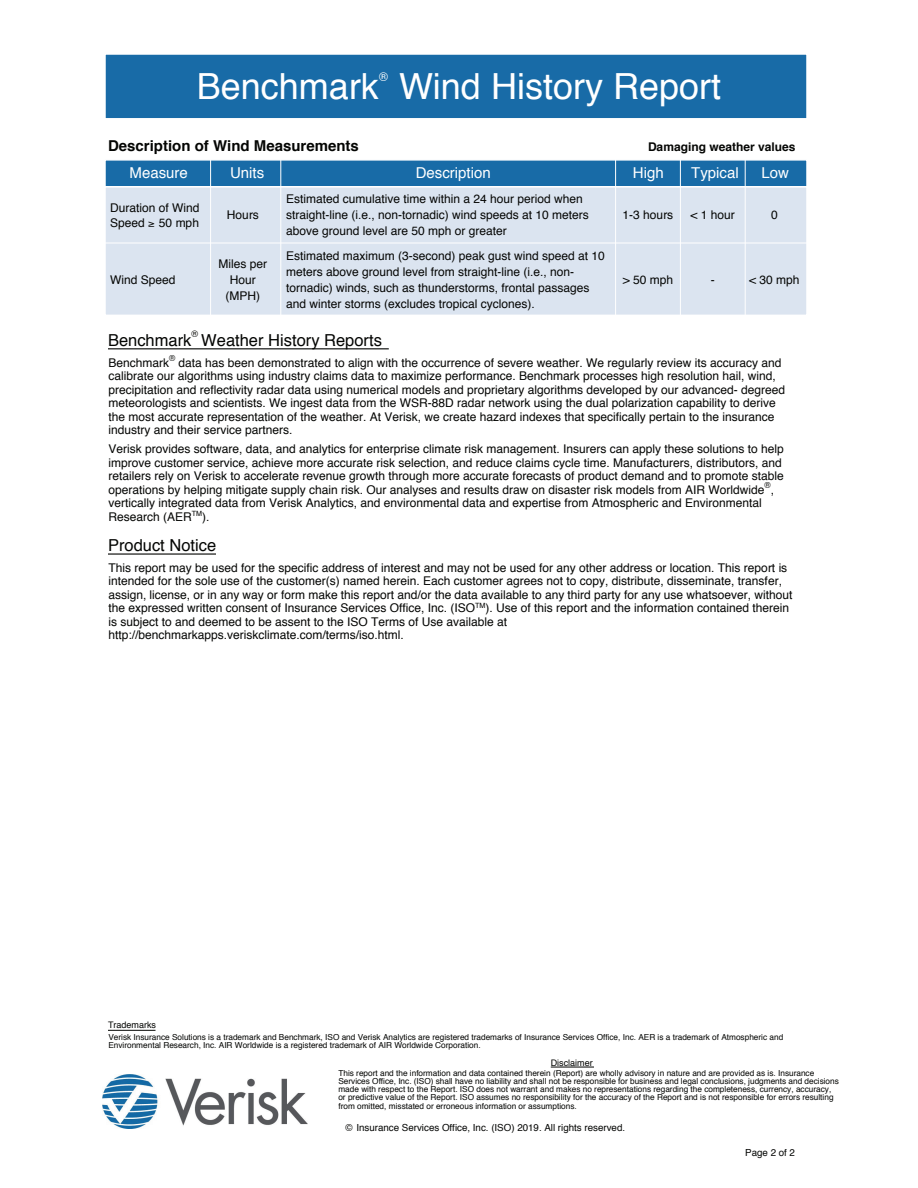
<style>
.page{position:relative;width:918px;height:1188px;background:#fff}
.page>*{position:absolute;margin:0;border:0;box-sizing:border-box;transform-origin:0 0}
.t1{font:36px "Helvetica";color:#fff}
.t2{font:16.5px "Helvetica";color:#040503}
.t3{font:15px "Helvetica";color:#fff}
.t4{font:700 15px "Helvetica";color:#040503}
.t5{font:12px/13.5px "Helvetica";color:#040503}
.t6{font:700 12px "Helvetica";color:#040503}
.t7{font:12px "Helvetica";color:#fff}
.t8{font:9.75px "Helvetica";color:#040503}
.t9{font:9px "Helvetica";color:#040503}
.t10{font:8.25px/8.2px "Helvetica";color:#040503}
</style>
<div class="page">
<div style="left:104px;top:53px;width:704px;height:67px;background:#186ba7;border:2px solid #fff"></div>
<div style="left:104px;top:159px;width:704px;height:29px;background:#186ba7;border:2px solid #fff"></div>
<div style="left:104px;top:186px;width:704px;height:130px;background:#dbe4f0;border:2px solid #fff"></div>
<hr style="left:105px;top:243px;width:705px;height:1px;background:#fff">
<hr style="left:210px;top:153px;width:1px;height:179px;background:#fff">
<hr style="left:281px;top:153px;width:1px;height:179px;background:#fff">
<hr style="left:615px;top:153px;width:1px;height:179px;background:#fff">
<hr style="left:680px;top:153px;width:1px;height:179px;background:#fff">
<hr style="left:745px;top:153px;width:1px;height:179px;background:#fff">
<hr style="left:108px;top:348px;width:281px;height:1px;background:#040503">
<hr style="left:108px;top:553px;width:108px;height:2px;background:#040503">
<hr style="left:108px;top:1030px;width:48px;height:1px;background:#040503">
<img style="left:102px;top:1074px;width:205px;height:55px">
<hr style="left:551px;top:1067px;width:43px;height:1px;background:#040503">
<p class="t7" style="left:379px;top:67px;width:10px">®</p>
<h1 class="t1" style="left:197px;top:59px;width:526px">Benchmark Wind History Report</h1>
<p class="t4" style="left:108px;top:134px;width:252px">Description of Wind Measurements</p>
<p class="t6" style="left:648px;top:137px;width:149px">Damaging weather values</p>
<p class="t3" style="left:130px;top:161px;width:60px">Measure</p>
<p class="t3" style="left:230px;top:161px;width:36px">Units</p>
<p class="t3" style="left:416px;top:161px;width:77px">Description</p>
<p class="t3" style="left:633px;top:161px;width:32px">High</p>
<p class="t3" style="left:691px;top:161px;width:49px">Typical</p>
<p class="t3" style="left:761px;top:161px;width:29px">Low</p>
<p class="t5" style="left:110px;top:200px;width:91px;line-height:15.1px">Duration of Wind<br>Speed ≥ 50 mph</p>
<p class="t5" style="left:227px;top:209px;width:34px">Hours</p>
<p class="t5" style="left:286px;top:191px;width:304px;line-height:16.2px">Estimated cumulative time within a 24 hour period when straight-line (i.e., non-tornadic) wind speeds at 10 meters above ground level are 50 mph or greater</p>
<p class="t5" style="left:623px;top:209px;width:52px">1-3 hours</p>
<p class="t5" style="left:691px;top:209px;width:46px">&lt; 1 hour</p>
<p class="t5" style="left:771px;top:209px;width:8px">0</p>
<p class="t5" style="left:110px;top:273px;width:67px">Wind Speed</p>
<p class="t5" style="left:219px;top:256px;width:50px;line-height:16.2px;text-align:center">Miles per<br>Hour (MPH)</p>
<p class="t5" style="left:286px;top:248px;width:320px;line-height:15.9px">Estimated maximum (3-second) peak gust wind speed at 10 meters above ground level from straight-line (i.e., non&shy;tornadic) winds, such as thunderstorms, frontal passages and winter storms (excludes tropical cyclones).</p>
<p class="t5" style="left:623px;top:273px;width:52px">&gt; 50 mph</p>
<p class="t5" style="left:711px;top:273px;width:5px">-</p>
<p class="t5" style="left:749px;top:273px;width:52px">&lt; 30 mph</p>
<h2 class="t2" style="left:108px;top:327px;width:85px">Benchmark</h2>
<p class="t9" style="left:191px;top:327px;width:8px">®</p>
<h2 class="t2" style="left:201px;top:327px;width:182px">Weather History Reports</h2>
<p class="t5" style="left:108px;top:356px;width:678px">Benchmark<sup>®</sup> data has been demonstrated to align with the occurrence of severe weather. We regularly review its accuracy and calibrate our algorithms using industry claims data to maximize performance. Benchmark processes high resolution hail, wind, precipitation and reflectivity radar data using numerical models and proprietary algorithms developed by our advanced- degreed meteorologists and scientists. We ingest data from the WSR-88D radar network using the dual polarization capability to derive the most accurate representation of the weather. At Verisk, we create hazard indexes that specifically pertain to the insurance industry and their service partners.</p>
<p class="t5" style="left:108px;top:442px;width:677px">Verisk provides software, data, and analytics for enterprise climate risk management. Insurers can apply these solutions to help improve customer service, achieve more accurate risk selection, and reduce claims cycle time. Manufacturers, distributors, and retailers rely on Verisk to accelerate revenue growth through more accurate forecasts of product demand and to promote stable operations by helping mitigate supply chain risk. Our analyses and results draw on disaster risk models from AIR Worldwide<sup>®</sup>, vertically integrated data from Verisk Analytics, and environmental data and expertise from Atmospheric and Environmental Research (AER<sup>TM</sup>).</p>
<h2 class="t2" style="left:108px;top:532px;width:110px">Product Notice</h2>
<p class="t5" style="left:108px;top:561px;width:686px">This report may be used for the specific address of interest and may not be used for any other address or location. This report is intended for the sole use of the customer(s) named herein. Each customer agrees not to copy, distribute, disseminate, transfer, assign, license, or in any way or form make this report and/or the data available to any third party for any use whatsoever, without the expressed written consent of Insurance Services Office, Inc. (ISO<sup>TM</sup>). Use of this report and the information contained therein is subject to and deemed to be assent to the ISO Terms of Use available at http://benchmarkapps.veriskclimate.com/terms/iso.html.</p>
<p class="t9" style="left:108px;top:1018px;width:50px">Trademarks</p>
<p class="t10" style="left:108px;top:1033px;width:676px">Verisk Insurance Solutions is a trademark and Benchmark, ISO and Verisk Analytics are registered trademarks of Insurance Services Office, Inc. AER is a trademark of Atmospheric and<br>Environmental Research, Inc. AIR Worldwide is a registered trademark of AIR Worldwide Corporation.</p>
<p class="t10" style="left:338px;top:1069px;width:502px">This report and the information and data contained therein (Report) are wholly advisory in nature and are provided as is. Insurance Services Office, Inc. (ISO) shall have no liability and shall not be responsible for business and legal conclusions, judgments and decisions made with respect to the Report. ISO does not warrant and makes no representations regarding the completeness, currency, accuracy, or predictive value of the Report. ISO assumes no responsibility for the accuracy of the Report and is not responsible for errors resulting from omitted, misstated or erroneous information or assumptions.</p>
<p class="t9" style="left:551px;top:1056px;width:43px">Disclaimer</p>
<p class="t8" style="left:346px;top:1120px;width:281px">© Insurance Services Office, Inc. (ISO) 2019. All rights reserved.</p>
<p class="t8" style="left:745px;top:1145px;width:51px">Page 2 of 2</p>
</div>
